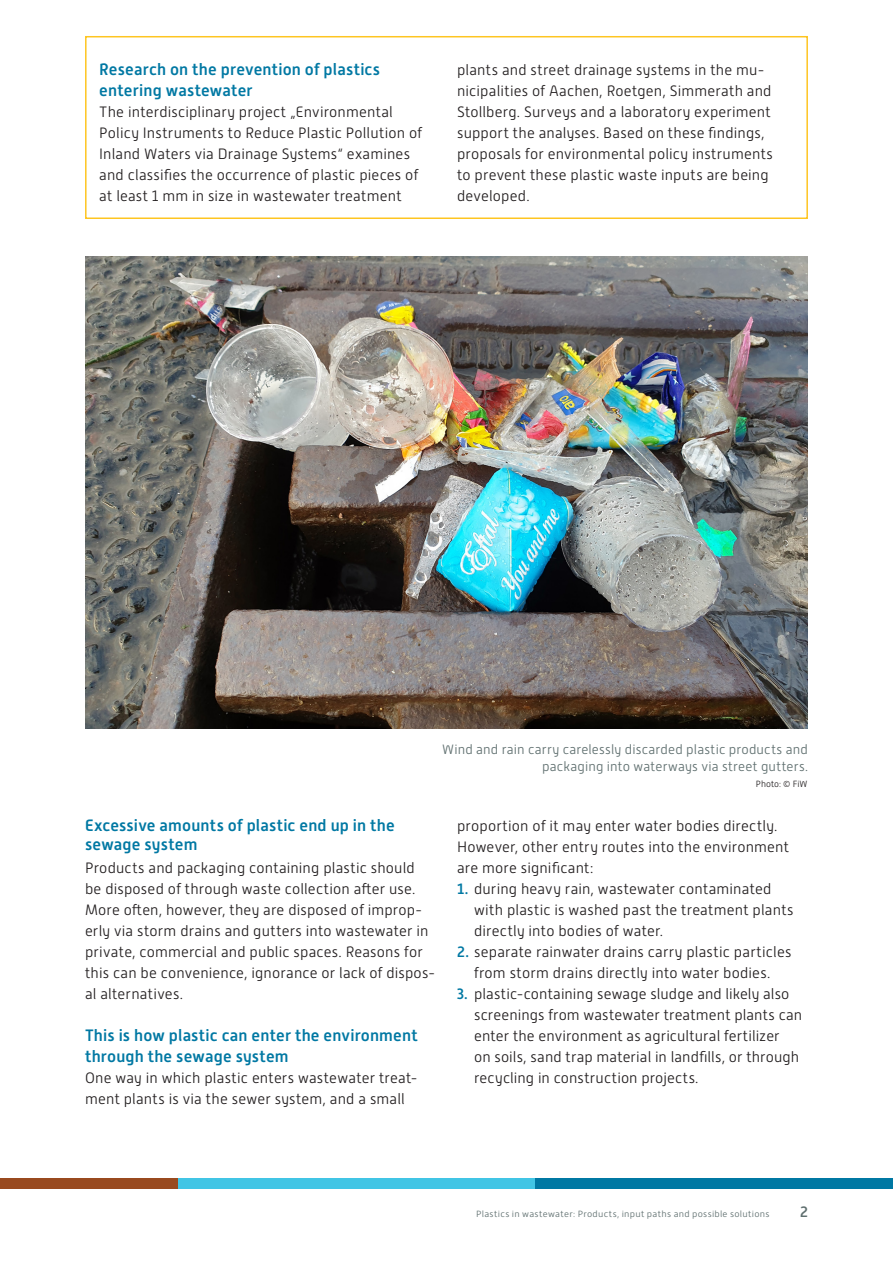
<style>
.page{position:relative;width:893px;height:1263px;background:#fff}
.page>*{position:absolute;margin:0;border:0;box-sizing:border-box;transform-origin:0 0}
.text{font:500 16.5px/21px "Alwyn New";letter-spacing:.01em;color:#0078a3}
.H3N{font:500 16.5px/18.8px "Alwyn New";letter-spacing:.01em;color:#0078a3}
.text-2{font:300 15px/21px "Alwyn New";letter-spacing:.01em;color:#231f20}
.t1{font:500 15px "Alwyn New";color:#5f6f6f}
.Bildüberschrift3{font:300 13.5px/16.2px "Alwyn New";letter-spacing:.015em;color:#5f6f6f;text-align:right}
.t2{font:300 9px "Alwyn New";letter-spacing:.03em;color:#5f6f6f;scale:1.07 1}
.Bildunterschrift{font:300 9px "Alwyn New";color:#231f20}
.s1{font-weight:500;color:#0078a3}
</style>
<div class="page">
<div style="left:0;top:1178px;width:179px;height:10px;background:#994a1f"></div>
<div style="left:179px;top:1178px;width:357px;height:10px;background:#41c5e5"></div>
<div style="left:536px;top:1178px;width:357px;height:10px;background:#0078a3"></div>
<div style="left:85px;top:36px;width:723px;height:183px;border:2px solid #fec521"></div>
<img style="left:85px;top:256px;width:723px;height:473px">
<h3 class="text" style="left:99px;top:59px;width:282px">Research on the prevention of plastics entering wastewater</h3>
<p class="text-2" style="left:99px;top:101px;width:324px">The interdisciplinary project „Environmental Policy Instruments to Reduce Plastic Pollution of Inland Waters via Drainage Systems“ examines and classifies the occurrence of plastic pieces of</p>
<p class="text-2" style="left:99px;top:185px;width:304px">at least 1 mm in size in wastewater treatment</p>
<p class="text-2" style="left:457px;top:59px;width:317px">plants and street drainage systems in the mu&shy;nicipalities of Aachen, Roetgen, Simmerath and Stollberg. Surveys and a laboratory experiment support the analyses. Based on these findings, proposals for environmental policy instruments to prevent these plastic waste inputs are being developed.</p>
<p class="Bildüberschrift3" style="left:442px;top:742px;width:367px">Wind and rain carry carelessly discarded plastic products and packaging into waterways via street gutters.</p>
<p class="Bildunterschrift" style="left:756px;top:778px;width:53px">Photo: © FiW</p>
<p class="H3N" style="left:85px;top:816px;width:311px">Excessive amounts of plastic end up in the sewage system</p>
<p class="text-2" style="left:85px;top:857px;width:352px">Products and packaging containing plastic should<br>be disposed of through waste collection after use.<br>More often, however, they are disposed of improp&shy;erly via storm drains and gutters into wastewater in private, commercial and public spaces. Reasons for this can be convenience, ignorance or lack of dispos&shy;al alternatives.</p>
<p class="text" style="left:85px;top:1025px;width:334px">This is how plastic can enter the environment through the sewage system</p>
<p class="text-2" style="left:85px;top:1067px;width:334px">One way in which plastic enters wastewater treat&shy;ment plants is via the sewer system, and a small</p>
<p class="text-2" style="left:457px;top:815px;width:333px">proportion of it may enter water bodies directly.<br>However, other entry routes into the environment are more significant:</p>
<p class="text-2" style="left:474px;top:878px;width:321px;text-indent:-17px"><span class="s1">1.</span> during heavy rain, wastewater contaminated with plastic is washed past the treatment plants directly into bodies of water.</p>
<p class="text-2" style="left:457px;top:941px;width:336px;text-align:center"><span class="s1">2.</span> separate rainwater drains carry plastic particles from storm drains directly into water bodies.</p>
<p class="text-2" style="left:474px;top:983px;width:330px;text-indent:-17px"><span class="s1">3.</span> plastic-containing sewage sludge and likely also screenings from wastewater treatment plants can enter the environment as agricultural fertilizer<br>on soils, sand trap material in landfills, or through recycling in construction projects.</p>
<p class="t2" style="left:476px;top:1208px;width:276px">Plastics in wastewater: Products, input paths and possible solutions</p>
<p class="t1" style="left:800px;top:1203px;width:9px">2</p>
</div>
